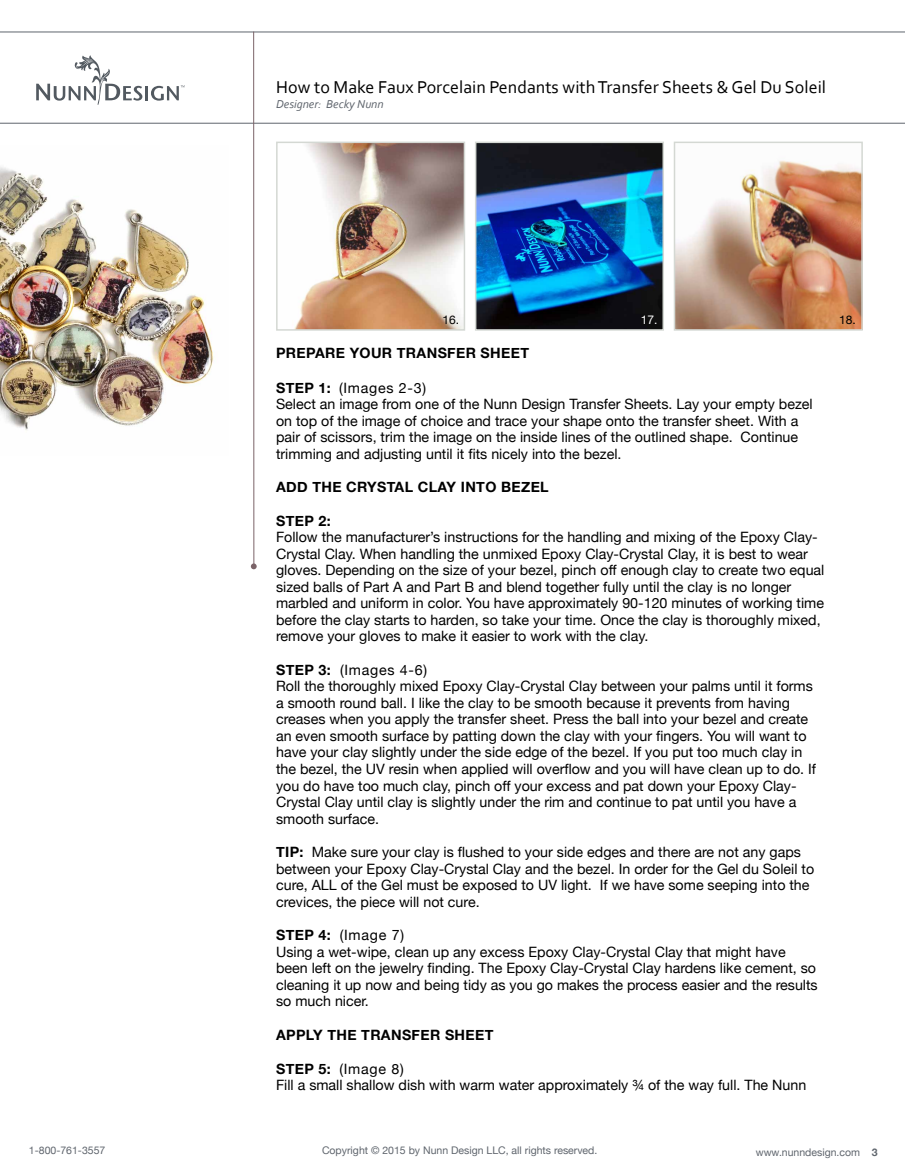
<style>
.page{position:relative;width:905px;height:1175px;background:#fff}
.page>*{position:absolute;margin:0;border:0;box-sizing:border-box;transform-origin:0 0}
.t1{font:18px "Corbel";color:#000}
.t2{font:14.25px/16.5px "Helvetica Neue";color:#000}
.t3{font:700 14.25px "Helvetica Neue";letter-spacing:.025em;color:#000}
.t4{font:italic 12px "Corbel";color:#5f656d}
.t5{font:12px "Helvetica Neue";color:#000}
.t6{font:12px "Helvetica Neue";color:#fff}
.t7{font:10.5px "Helvetica Neue";color:#5f656d}
.s1{font-weight:700}
</style>
<div class="page">
<hr style="left:0;top:32px;width:904px;height:1px;background:#5f656d">
<hr style="left:0;top:123px;width:904px;height:1px;background:#5f656d">
<svg style="left:36px;top:55px;width:106px;height:50px"></svg>
<hr style="left:145px;top:86px;width:3px;height:14px;background:#525960">
<svg style="left:151px;top:85px;width:34px;height:16px"></svg>
<hr style="left:253px;top:32px;width:1px;height:533px;background:#7b6368">
<svg style="left:251px;top:563px;width:6px;height:6px"></svg>
<img style="left:294px;top:145px;width:168px;height:183px">
<div style="left:276px;top:142px;width:189px;height:189px;border:2px solid #d4d8d3"></div>
<img style="left:478px;top:145px;width:183px;height:183px">
<div style="left:475px;top:142px;width:189px;height:189px;border:2px solid #d4d8d3"></div>
<img style="left:676px;top:160px;width:183px;height:168px">
<div style="left:673px;top:142px;width:189px;height:189px;border:2px solid #d4d8d3"></div>
<img style="left:0;top:167px;width:214px;height:263px">
<p class="t1" style="left:276px;top:76px;width:551px">How to Make Faux Porcelain Pendants with Transfer Sheets &amp; Gel Du Soleil</p>
<p class="t4" style="left:276px;top:97px;width:109px">Designer: Becky Nunn</p>
<p class="t5" style="left:442px;top:313px;width:18px">16.</p>
<p class="t6" style="left:640px;top:313px;width:18px">17.</p>
<p class="t5" style="left:839px;top:313px;width:18px">18.</p>
<p class="t3" style="left:276px;top:344px;width:21px">PREP</p>
<p class="t3" style="left:315px;top:344px;width:57px">ARE YOUR</p>
<p class="t3" style="left:397px;top:344px;width:104px">TRANSFER SHEET</p>
<p class="t3" style="left:276px;top:378px;width:20px">STEP</p>
<p class="t2" style="left:276px;top:379px;width:538px;text-indent:42px"><span class="s1">1:</span> (Images 2-3)<br>Select an image from one of the Nunn Design Transfer Sheets. Lay your empty bezel on top of the image of choice and trace your shape onto the transfer sheet. With a pair of scissors, trim the image on the inside lines of the outlined shape. Continue trimming and adjusting until it fits nicely into the bezel.</p>
<p class="t3" style="left:276px;top:478px;width:12px">ADD</p>
<p class="t3" style="left:312px;top:478px;width:11px">THE</p>
<p class="t3" style="left:346px;top:478px;width:124px">CRYSTAL CLAY INTO</p>
<p class="t3" style="left:501px;top:478px;width:39px">BEZEL</p>
<p class="t3" style="left:276px;top:512px;width:20px">STEP</p>
<p class="t3" style="left:318px;top:512px;width:14px">2:</p>
<p class="t2" style="left:276px;top:529px;width:550px">Follow the manufacturer’s instructions for the handling and mixing of the Epoxy Clay-Crystal Clay. When handling the unmixed Epoxy Clay-Crystal Clay, it is best to wear gloves. Depending on the size of your bezel, pinch off enough clay to create two equal sized balls of Part A and Part B and blend together fully until the clay is no longer marbled and uniform in color. You have approximately 90-120 minutes of working time before the clay starts to harden, so take your time. Once the clay is thoroughly mixed, remove your gloves to make it easier to work with the clay.</p>
<p class="t3" style="left:276px;top:661px;width:20px">STEP</p>
<p class="t2" style="left:276px;top:661px;width:541px;text-indent:42px"><span class="s1">3:</span> (Images 4-6)<br>Roll the thoroughly mixed Epoxy Clay-Crystal Clay between your palms until it forms a smooth round ball. I like the clay to be smooth because it prevents from having creases when you apply the transfer sheet. Press the ball into your bezel and create an even smooth surface by patting down the clay with your fingers. You will want to have your clay slightly under the side edge of the bezel. If you put too much clay in the bezel, the UV resin when applied will overflow and you will have clean up to do. If you do have too much clay, pinch off your excess and pat down your Epoxy Clay-Crystal Clay until clay is slightly under the rim and continue to pat until you have a smooth surface.</p>
<p class="t2" style="left:276px;top:843px;width:539px"><span class="s1">TIP:</span> Make sure your clay is flushed to your side edges and there are not any gaps between your Epoxy Clay-Crystal Clay and the bezel. In order for the Gel du Soleil to cure, ALL of the Gel must be exposed to UV light. If we have some seeping into the crevices, the piece will not cure.</p>
<p class="t3" style="left:276px;top:926px;width:20px">STEP</p>
<p class="t2" style="left:276px;top:926px;width:543px;text-indent:42px"><span class="s1">4:</span> (Image 7)<br>Using a wet-wipe, clean up any excess Epoxy Clay-Crystal Clay that might have been left on the jewelry finding. The Epoxy Clay-Crystal Clay hardens like cement, so cleaning it up now and being tidy as you go makes the process easier and the results so much nicer.</p>
<p class="t3" style="left:276px;top:1026px;width:11px">APPL</p>
<p class="t3" style="left:313px;top:1026px;width:25px">Y THE</p>
<p class="t3" style="left:361px;top:1026px;width:104px">TRANSFER SHEET</p>
<p class="t3" style="left:276px;top:1059px;width:20px">STEP</p>
<p class="t2" style="left:276px;top:1060px;width:531px;text-indent:42px"><span class="s1">5:</span> (Image 8)<br>Fill a small shallow dish with warm water approximately ¾ of the way full. The Nunn</p>
<p class="t7" style="left:29px;top:1143px;width:78px">1-800-761-3557</p>
<p class="t7" style="left:322px;top:1143px;width:277px">Copyright © 2015 by Nunn Design LLC, all rights reserved.</p>
<p class="t7" style="left:755px;top:1145px;width:123px">www.nunndesign.com <span class="s1">3</span></p>
</div>
